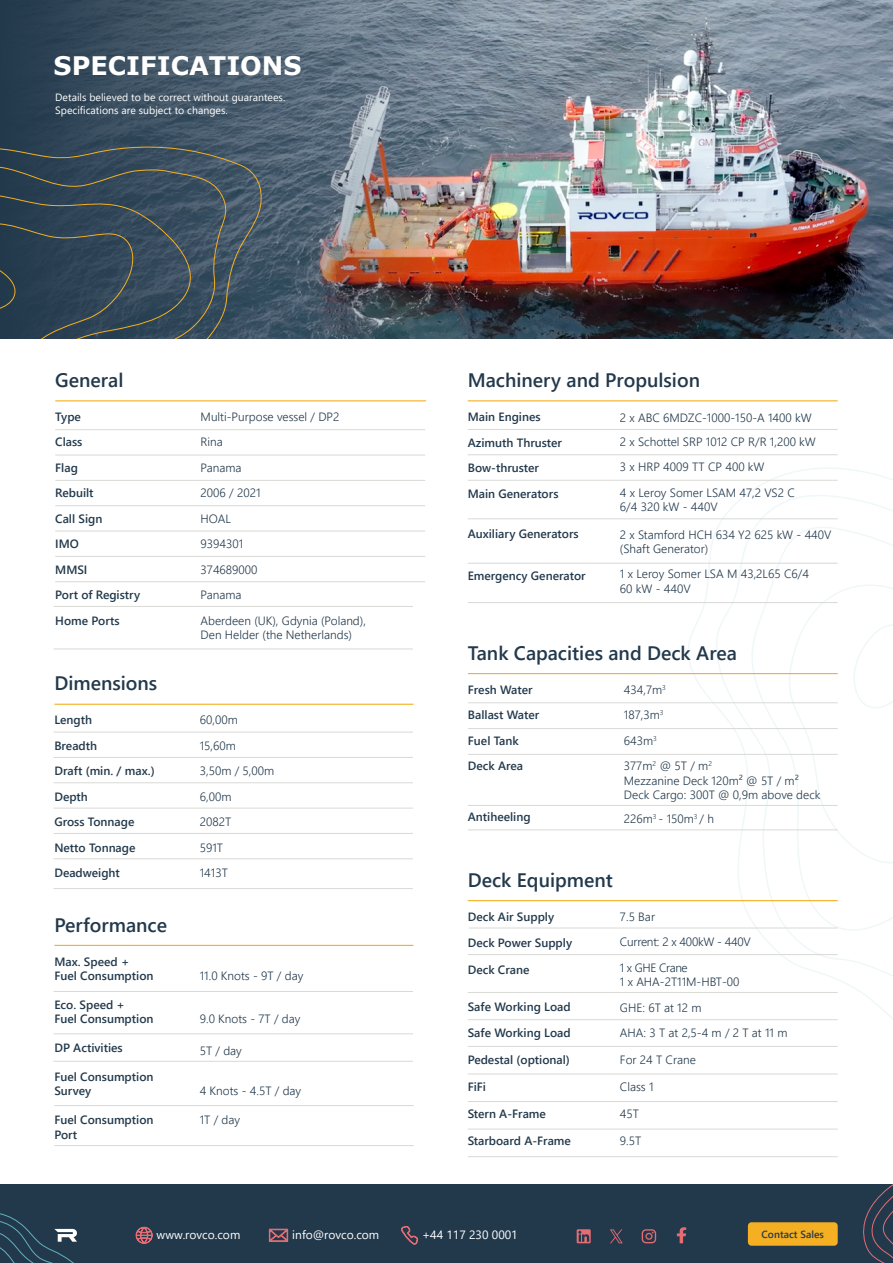
<style>
.page{position:relative;width:893px;height:1263px;background:#fff}
.page>*{position:absolute;margin:0;border:0;box-sizing:border-box;transform-origin:0 0}
.t1{font:700 25.5px "Verdana";color:#fff}
.t2{font:600 19.5px "Segoe UI";color:#22394c}
.t3{font:300 12px/25.5px "Segoe UI";color:#22394c}
.t4{font:600 12px/25.5px "Segoe UI";color:#22394c}
.t5{font:12px "Segoe UI";color:#fff}
.t6{font:300 12px/25.5px "Segoe UI";letter-spacing:-.02em;color:#22394c}
.t7{font:10.5px/12.6px "Segoe UI";color:#fff}
.t8{font:600 10.2px "Segoe UI";color:#22394c}
</style>
<div class="page">
<svg style="left:687px;top:468px;width:206px;height:551px"></svg>
<img style="left:0;top:0;width:893px;height:339px">
<hr style="left:55px;top:400px;width:371px;height:1px;background:#f4af23">
<hr style="left:55px;top:429px;width:370px;height:1px;background:#d9d9d6">
<hr style="left:55px;top:505px;width:370px;height:1px;background:#d9d9d6">
<hr style="left:55px;top:531px;width:370px;height:1px;background:#d9d9d6">
<hr style="left:55px;top:556px;width:370px;height:1px;background:#d9d9d6">
<hr style="left:55px;top:581px;width:370px;height:1px;background:#d9d9d6">
<hr style="left:55px;top:455px;width:370px;height:1px;background:#d9d9d6">
<hr style="left:55px;top:480px;width:370px;height:1px;background:#d9d9d6">
<hr style="left:54px;top:606px;width:359px;height:1px;background:#d9d9d6">
<hr style="left:54px;top:945px;width:359px;height:1px;background:#f4af23">
<hr style="left:54px;top:991px;width:359px;height:1px;background:#d9d9d6">
<hr style="left:54px;top:1033px;width:359px;height:1px;background:#d9d9d6">
<hr style="left:54px;top:1061px;width:359px;height:1px;background:#d9d9d6">
<hr style="left:54px;top:1105px;width:360px;height:1px;background:#d9d9d6">
<hr style="left:54px;top:1145px;width:360px;height:1px;background:#d9d9d6">
<hr style="left:468px;top:400px;width:370px;height:1px;background:#f4af23">
<hr style="left:468px;top:454px;width:370px;height:1px;background:#d9d9d6">
<hr style="left:468px;top:519px;width:370px;height:1px;background:#d9d9d6">
<hr style="left:468px;top:429px;width:370px;height:1px;background:#d9d9d6">
<hr style="left:468px;top:563px;width:370px;height:1px;background:#d9d9d6">
<hr style="left:468px;top:602px;width:370px;height:1px;background:#d9d9d6">
<hr style="left:468px;top:480px;width:370px;height:1px;background:#d9d9d6">
<hr style="left:468px;top:900px;width:370px;height:1px;background:#f4af23">
<hr style="left:469px;top:928px;width:369px;height:1px;background:#d9d9d6">
<hr style="left:468px;top:1046px;width:370px;height:1px;background:#d9d9d6">
<hr style="left:468px;top:1019px;width:370px;height:1px;background:#d9d9d6">
<hr style="left:468px;top:992px;width:370px;height:1px;background:#d9d9d6">
<hr style="left:468px;top:954px;width:370px;height:1px;background:#d9d9d6">
<hr style="left:468px;top:1101px;width:370px;height:1px;background:#d9d9d6">
<hr style="left:468px;top:1129px;width:370px;height:1px;background:#d9d9d6">
<hr style="left:468px;top:1156px;width:370px;height:1px;background:#d9d9d6">
<hr style="left:468px;top:1074px;width:370px;height:1px;background:#d9d9d6">
<hr style="left:54px;top:704px;width:359px;height:1px;background:#f4af23">
<hr style="left:54px;top:732px;width:359px;height:1px;background:#d9d9d6">
<hr style="left:54px;top:757px;width:359px;height:1px;background:#d9d9d6">
<hr style="left:54px;top:782px;width:359px;height:1px;background:#d9d9d6">
<hr style="left:54px;top:858px;width:359px;height:1px;background:#d9d9d6">
<hr style="left:54px;top:808px;width:359px;height:1px;background:#d9d9d6">
<hr style="left:54px;top:833px;width:359px;height:1px;background:#d9d9d6">
<hr style="left:54px;top:888px;width:359px;height:1px;background:#d9d9d6">
<hr style="left:468px;top:673px;width:370px;height:1px;background:#f4af23">
<hr style="left:468px;top:702px;width:370px;height:1px;background:#d9d9d6">
<hr style="left:468px;top:728px;width:370px;height:1px;background:#d9d9d6">
<hr style="left:468px;top:754px;width:370px;height:1px;background:#d9d9d6">
<hr style="left:468px;top:805px;width:370px;height:1px;background:#d9d9d6">
<hr style="left:468px;top:830px;width:370px;height:1px;background:#d9d9d6">
<hr style="left:54px;top:649px;width:359px;height:1px;background:#d9d9d6">
<div style="left:0;top:1185px;width:893px;height:78px;background:#22394c"></div>
<svg style="left:862px;top:1184px;width:31px;height:79px"></svg>
<svg style="left:0;top:145px;width:264px;height:194px;background:#384b58"></svg>
<svg style="left:0;top:1213px;width:77px;height:50px"></svg>
<svg style="left:577px;top:1229px;width:14px;height:14px"></svg>
<svg style="left:642px;top:1229px;width:14px;height:14px"></svg>
<svg style="left:677px;top:1227px;width:9px;height:16px"></svg>
<svg style="left:610px;top:1229px;width:13px;height:14px"></svg>
<div style="left:748px;top:1222px;width:90px;height:24px;background:#f4af23;border-radius:4px"></div>
<svg style="left:136px;top:1227px;width:17px;height:17px"></svg>
<svg style="left:269px;top:1229px;width:19px;height:13px"></svg>
<svg style="left:401px;top:1226px;width:17px;height:18px"></svg>
<h1 class="t1" style="left:54px;top:47px;width:250px">SPECIFICATIONS</h1>
<p class="t7" style="left:55px;top:90px;width:232px">Details believed to be correct without guarantees.<br>Specifications are subject to changes.</p>
<h2 class="t2" style="left:55px;top:362px;width:70px">General</h2>
<p class="t4" style="left:55px;top:403px;width:87px">Type<br>Class<br>Flag<br>Rebuilt<br>Call Sign<br>IMO<br>MMSI<br>Port of Registry<br>Home Ports</p>
<h2 class="t2" style="left:54px;top:665px;width:104px">Dimensions</h2>
<p class="t4" style="left:54px;top:706px;width:102px">Length<br>Breadth<br>Draft (min. / max.)<br>Depth<br>Gross Tonnage<br>Netto Tonnage<br>Deadweight</p>
<h2 class="t2" style="left:54px;top:906px;width:114px">Performance</h2>
<p class="t4" style="left:54px;top:953px;width:101px;line-height:14.4px">Max. Speed +<br>Fuel Consumption</p>
<p class="t4" style="left:54px;top:996px;width:101px;line-height:14.4px">Eco. Speed +<br>Fuel Consumption</p>
<p class="t4" style="left:54px;top:1034px;width:70px">DP Activities</p>
<p class="t4" style="left:54px;top:1068px;width:101px;line-height:14.4px">Fuel Consumption<br>Survey</p>
<p class="t4" style="left:54px;top:1112px;width:101px;line-height:14.4px">Fuel Consumption<br>Port</p>
<p class="t3" style="left:201px;top:403px;width:167px">Multi-Purpose vessel / DP2<br>Rina<br>Panama<br>2006 / 2021<br>HOAL<br>9394301<br>374689000<br>Panama<br>Aberdeen (UK), Gdynia (Poland),</p>
<p class="t3" style="left:201px;top:621px;width:153px">Den Helder (the Netherlands)</p>
<p class="t3" style="left:200px;top:706px;width:76px">60,00m<br>15,60m<br>3,50m / 5,00m<br>6,00m<br>2082T<br>591T<br>1413T</p>
<p class="t3" style="left:200px;top:962px;width:105px">11.0 Knots - 9T / day</p>
<p class="t3" style="left:200px;top:1004px;width:102px">9.0 Knots - 7T / day</p>
<p class="t3" style="left:200px;top:1036px;width:44px">5T / day</p>
<p class="t3" style="left:200px;top:1077px;width:103px">4 Knots - 4.5T / day</p>
<p class="t3" style="left:200px;top:1106px;width:42px">1T / day</p>
<h2 class="t2" style="left:468px;top:362px;width:234px">Machinery and Propulsion</h2>
<p class="t4" style="left:468px;top:403px;width:96px">Main Engines<br>Azimuth Thruster<br>Bow-thruster<br>Main Generators</p>
<p class="t4" style="left:468px;top:520px;width:113px">Auxiliary Generators</p>
<p class="t4" style="left:468px;top:562px;width:119px">Emergency Generator</p>
<p class="t3" style="left:620px;top:404px;width:197px;line-height:24px">2 x ABC 6MDZC-1000-150-A 1400 kW<br>2 x Schottel SRP 1012 CP R/R 1,200 kW</p>
<p class="t3" style="left:620px;top:453px;width:176px">3 x HRP 4009 TT CP 400 kW<br>4 x Leroy Somer LSAM 47,2 VS2 C</p>
<p class="t3" style="left:620px;top:493px;width:99px">6/4 320 kW - 440V</p>
<p class="t3" style="left:620px;top:526px;width:213px;line-height:14.4px">2 x Stamford HCH 634 Y2 625 kW - 440V (Shaft Generator)</p>
<p class="t3" style="left:620px;top:566px;width:191px;line-height:14.4px">1 x Leroy Somer LSA M 43,2L65 C6/4<br>60 kW - 440V</p>
<h2 class="t2" style="left:468px;top:634px;width:270px">Tank Capacities and Deck Area</h2>
<p class="t4" style="left:468px;top:676px;width:73px">Fresh Water<br>Ballast Water<br>Fuel Tank<br>Deck Area</p>
<p class="t3" style="left:624px;top:675px;width:90px">434,7m<sup>3<br></sup>187,3m<sup>3<br></sup>643m<sup>3<br></sup>377m<sup>2</sup> @ 5T / m<sup>2</sup></p>
<p class="t3" style="left:624px;top:772px;width:198px;line-height:14.4px">Mezzanine Deck 120m² @ 5T / m²<br>Deck Cargo: 300T @ 0,9m above deck</p>
<p class="t3" style="left:624px;top:805px;width:92px">226m<sup>3</sup> - 150m<sup>3</sup> / h</p>
<p class="t4" style="left:468px;top:803px;width:64px">Antiheeling</p>
<h2 class="t2" style="left:468px;top:861px;width:147px">Deck Equipment</h2>
<p class="t4" style="left:468px;top:902px;width:106px;line-height:26px">Deck Air Supply<br>Deck Power Supply</p>
<p class="t4" style="left:468px;top:955px;width:63px">Deck Crane</p>
<p class="t4" style="left:468px;top:993px;width:104px">Safe Working Load<br>Safe Working Load</p>
<p class="t4" style="left:468px;top:1045px;width:104px">Pedestal (optional)</p>
<p class="t4" style="left:468px;top:1072px;width:20px">FiFi</p>
<p class="t4" style="left:468px;top:1099px;width:80px">Stern A-Frame</p>
<p class="t4" style="left:468px;top:1126px;width:105px">Starboard A-Frame</p>
<p class="t6" style="left:620px;top:902px;width:133px">7.5 Bar<br>Current: 2 x 400kW - 440V<br>1 x GHE Crane</p>
<p class="t3" style="left:620px;top:968px;width:169px">1 x AHA-2T11M-HBT-00<br>GHE: 6T at 12 m<br>AHA: 3 T at 2,5-4 m / 2 T at 11 m</p>
<p class="t3" style="left:620px;top:1046px;width:77px">For 24 T Crane</p>
<p class="t3" style="left:620px;top:1073px;width:35px">Class 1</p>
<p class="t3" style="left:620px;top:1100px;width:21px">45T</p>
<p class="t3" style="left:620px;top:1127px;width:23px">9.5T</p>
<p class="t5" style="left:157px;top:1223px;width:85px">www.rovco.com</p>
<p class="t5" style="left:292px;top:1223px;width:88px">info@rovco.com</p>
<p class="t5" style="left:422px;top:1223px;width:97px">+44 117 230 0001</p>
<p class="t8" style="left:762px;top:1224px;width:64px">Contact Sales</p>
</div>
